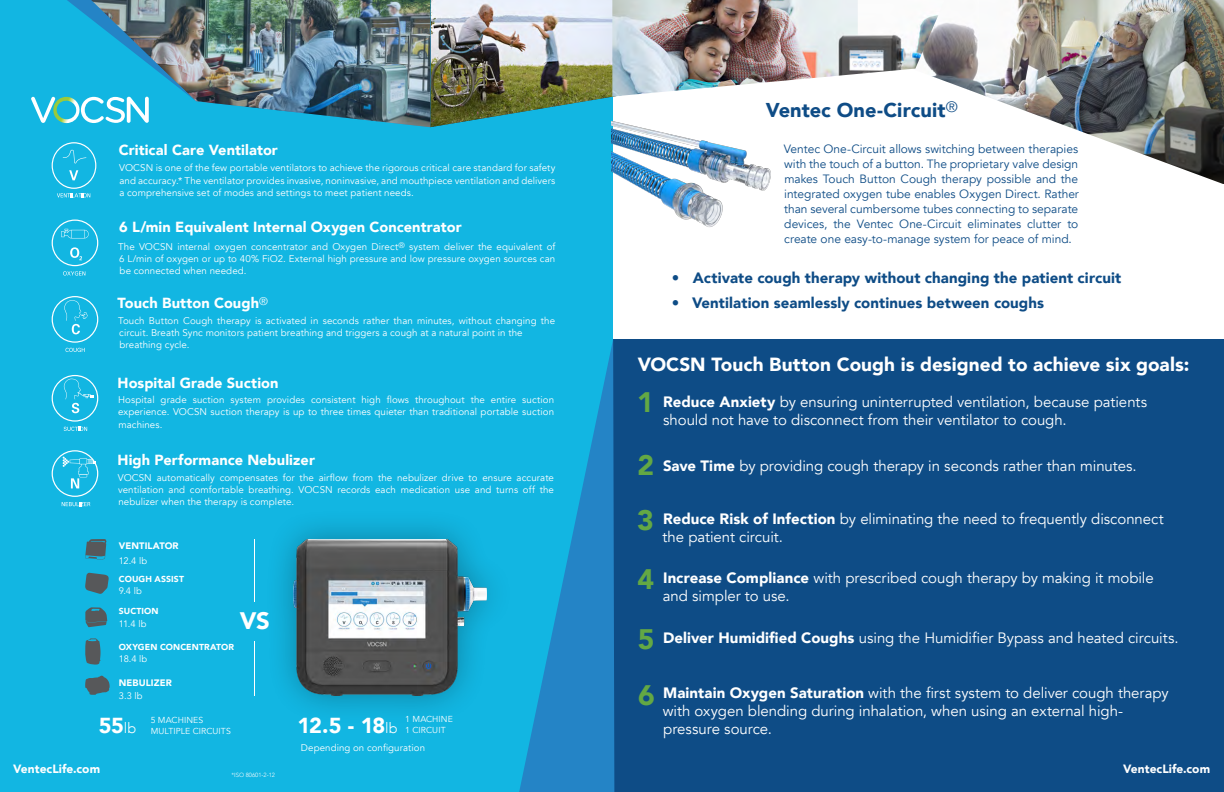
<style>
.page{position:relative;width:1224px;height:792px;background:#fff}
.page>*{position:absolute;margin:0;border:0;box-sizing:border-box;transform-origin:0 0}
.t1{font:900 23.8px "Avenir";color:#fff}
.t2{font:900 21.7px "Avenir";color:#fff}
.t3{font:900 20px "Avenir";color:#0e4c86}
.t4{font:900 19px "Avenir";color:#fff}
.t5{font:15px/18px "Avenir";letter-spacing:-.005em;color:#fff}
.t6{font:900 15px "Avenir";letter-spacing:.005em;color:#0e4c86}
.t7{font:900 14.6px "Avenir";letter-spacing:.005em;color:#fff}
.t8{font:12px/15px "Avenir";letter-spacing:-.005em;color:#0e4c86;text-align:justify}
.t9{font:900 12px "Avenir";letter-spacing:.005em;color:#fff}
.t10{font:9.7px/12.2px "Avenir";letter-spacing:.01em;color:#fff;text-align:justify}
.t11{font:9.4px "Avenir";letter-spacing:.005em;color:#fff}
.t12{font:900 9.4px "Avenir";letter-spacing:.01em;color:#fff}
.t13{font:8.7px/10.8px "Avenir";letter-spacing:.005em;color:#fff}
.t14{font:900 8.7px "Avenir";letter-spacing:.01em;color:#fff}
.t15{font:300 6px "Avenir";color:#fff}
.s1{font-weight:300;font-size:14.6px}
.s2{font-weight:900;font-size:28.2px;color:#63a844}
.s3{font-weight:900}
</style>
<div class="page">
<div style="left:613px;top:339px;width:611px;height:453px;background:#0e4c86"></div>
<div style="left:0;top:0;width:612px;height:792px;background:#12b6e2"></div>
<svg style="left:52px;top:296px;width:46px;height:56px"></svg>
<svg style="left:52px;top:142px;width:44px;height:55px"></svg>
<svg style="left:52px;top:220px;width:46px;height:56px"></svg>
<svg style="left:52px;top:375px;width:46px;height:56px"></svg>
<svg style="left:52px;top:450px;width:46px;height:56px"></svg>
<img style="left:945px;top:0;width:279px;height:184px">
<img style="left:431px;top:0;width:182px;height:127px">
<img style="left:196px;top:0;width:235px;height:127px">
<svg style="left:85px;top:539px;width:21px;height:21px"></svg>
<svg style="left:85px;top:676px;width:25px;height:19px"></svg>
<svg style="left:85px;top:638px;width:16px;height:27px"></svg>
<svg style="left:85px;top:573px;width:24px;height:21px"></svg>
<svg style="left:85px;top:607px;width:22px;height:20px"></svg>
<hr style="left:254px;top:539px;width:1px;height:63px;background:#fff">
<hr style="left:254px;top:641px;width:1px;height:55px;background:#fff">
<div style="left:263px;top:508px;width:253px;height:218px;background:#000;opacity:.3"></div>
<img style="left:294px;top:539px;width:192px;height:157px">
<img style="left:612px;top:121px;width:159px;height:113px">
<svg style="left:519px;top:339px;width:95px;height:453px"></svg>
<svg style="left:31px;top:0;width:165px;height:123px"></svg>
<img style="left:612px;top:0;width:333px;height:97px">
<h3 class="t7" style="left:119px;top:137px;width:161px">Critical Care Ventilator</h3>
<p class="t10" style="left:119px;top:162px;width:438px">VOCSN is one of the few portable ventilators to achieve the rigorous critical care standard for safety and accuracy.* The ventilator provides invasive, noninvasive, and mouthpiece ventilation and delivers a comprehensive set of modes and settings to meet patient needs.</p>
<h3 class="t7" style="left:119px;top:215px;width:344px">6 L/min Equivalent Internal Oxygen Concentrator</h3>
<p class="t10" style="left:118px;top:240px;width:439px">The VOCSN internal oxygen concentrator and Oxygen Direct<sup>®</sup> system deliver the equivalent of 6 L/min of oxygen or up to 40% FiO2. External high pressure and low pressure oxygen sources can be connected when needed.</p>
<h3 class="t7" style="left:118px;top:291px;width:152px">Touch Button Cough<sup>®</sup></h3>
<p class="t10" style="left:118px;top:314px;width:438px;text-align:left">Touch Button Cough therapy is activated in seconds rather than minutes, without changing the circuit. Breath Sync monitors patient breathing and triggers a cough at a natural point in the breathing cycle.</p>
<h3 class="t7" style="left:118px;top:370px;width:162px">Hospital Grade Suction</h3>
<p class="t10" style="left:118px;top:394px;width:438px">Hospital grade suction system provides consistent high flows throughout the entire suction experience. VOCSN suction therapy is up to three times quieter than traditional portable suction machines.</p>
<h3 class="t7" style="left:118px;top:447px;width:199px">High Performance Nebulizer</h3>
<p class="t10" style="left:118px;top:472px;width:438px">VOCSN automatically compensates for the airflow from the nebulizer drive to ensure accurate ventilation and comfortable breathing. VOCSN records each medication use and turns off the nebulizer when the therapy is complete.</p>
<p class="t12" style="left:119px;top:538px;width:61px">VENTILATOR</p>
<p class="t11" style="left:119px;top:555px;width:30px">12.4 lb</p>
<p class="t14" style="left:119px;top:571px;width:67px">COUGH ASSIST</p>
<p class="t11" style="left:119px;top:618px;width:29px">11.4 lb</p>
<p class="t11" style="left:119px;top:585px;width:24px">9.4 lb</p>
<p class="t14" style="left:119px;top:603px;width:41px">SUCTION</p>
<h1 class="t1" style="left:240px;top:601px;width:31px">VS</h1>
<p class="t14" style="left:119px;top:639px;width:117px">OXYGEN CONCENTRATOR</p>
<p class="t11" style="left:119px;top:653px;width:30px">18.4 lb</p>
<p class="t12" style="left:119px;top:675px;width:54px">NEBULIZER</p>
<p class="t11" style="left:119px;top:690px;width:25px">3.3 lb</p>
<h2 class="t2" style="left:99px;top:707px;width:39px">55<span class="s1">lb</span></h2>
<p class="t13" style="left:151px;top:715px;width:82px">5 MACHINES<br>MULTIPLE CIRCUITS</p>
<h2 class="t2" style="left:297px;top:707px;width:102px">12.5 - 18<span class="s1">lb</span></h2>
<p class="t13" style="left:405px;top:714px;width:49px">1 MACHINE<br>1 CIRCUIT</p>
<p class="t10" style="left:301px;top:742px;width:126px">Depending on configuration</p>
<h3 class="t3" style="left:766px;top:93px;width:193px">Ventec One-Circuit<sup>®</sup></h3>
<p class="t8" style="left:784px;top:142px;width:297px">Ventec One-Circuit allows switching between therapies with the touch of a button. The proprietary valve design makes Touch Button Cough therapy possible and the integrated oxygen tube enables Oxygen Direct. Rather than several cumbersome tubes connecting to separate devices, the Ventec One-Circuit eliminates clutter to create one easy-to-manage system for peace of mind.</p>
<h3 class="t6" style="left:672px;top:265px;width:451px">• Activate cough therapy without changing the patient circuit</h3>
<h3 class="t6" style="left:672px;top:290px;width:374px">• Ventilation seamlessly continues between coughs</h3>
<h3 class="t4" style="left:638px;top:348px;width:553px">VOCSN Touch Button Cough is designed to achieve six goals:</h3>
<h3 class="t5" style="left:663px;top:393px;width:486px;text-indent:-26px"><span class="s2">1</span> <span class="s3">Reduce Anxiety</span> by ensuring uninterrupted ventilation, because patients should not have to disconnect from their ventilator to cough.</h3>
<h3 class="t5" style="left:638px;top:457px;width:501px"><span class="s2">2</span> <span class="s3">Save Time</span> by providing cough therapy in seconds rather than minutes.</h3>
<h3 class="t5" style="left:663px;top:510px;width:503px;text-indent:-25px"><span class="s2">3</span> <span class="s3">Reduce Risk of Infection</span> by eliminating the need to frequently disconnect the patient circuit.</h3>
<h3 class="t5" style="left:663px;top:569px;width:492px;text-indent:-25px"><span class="s2">4</span> <span class="s3">Increase Compliance</span> with prescribed cough therapy by making it mobile and simpler to use.</h3>
<h3 class="t5" style="left:638px;top:629px;width:542px"><span class="s2">5</span> <span class="s3">Deliver Humidified Coughs</span> using the Humidifier Bypass and heated circuits.</h3>
<h3 class="t5" style="left:663px;top:685px;width:507px;text-indent:-25px"><span class="s2">6</span> <span class="s3">Maintain Oxygen Saturation</span> with the first system to deliver cough therapy with oxygen blending during inhalation, when using an external high&shy;pressure source.</h3>
<p class="t9" style="left:13px;top:759px;width:88px">VentecLife.com</p>
<p class="t9" style="left:1123px;top:759px;width:88px">VentecLife.com</p>
<p class="t15" style="left:232px;top:772px;width:45px">*ISO 80601-2-12</p>
</div>
